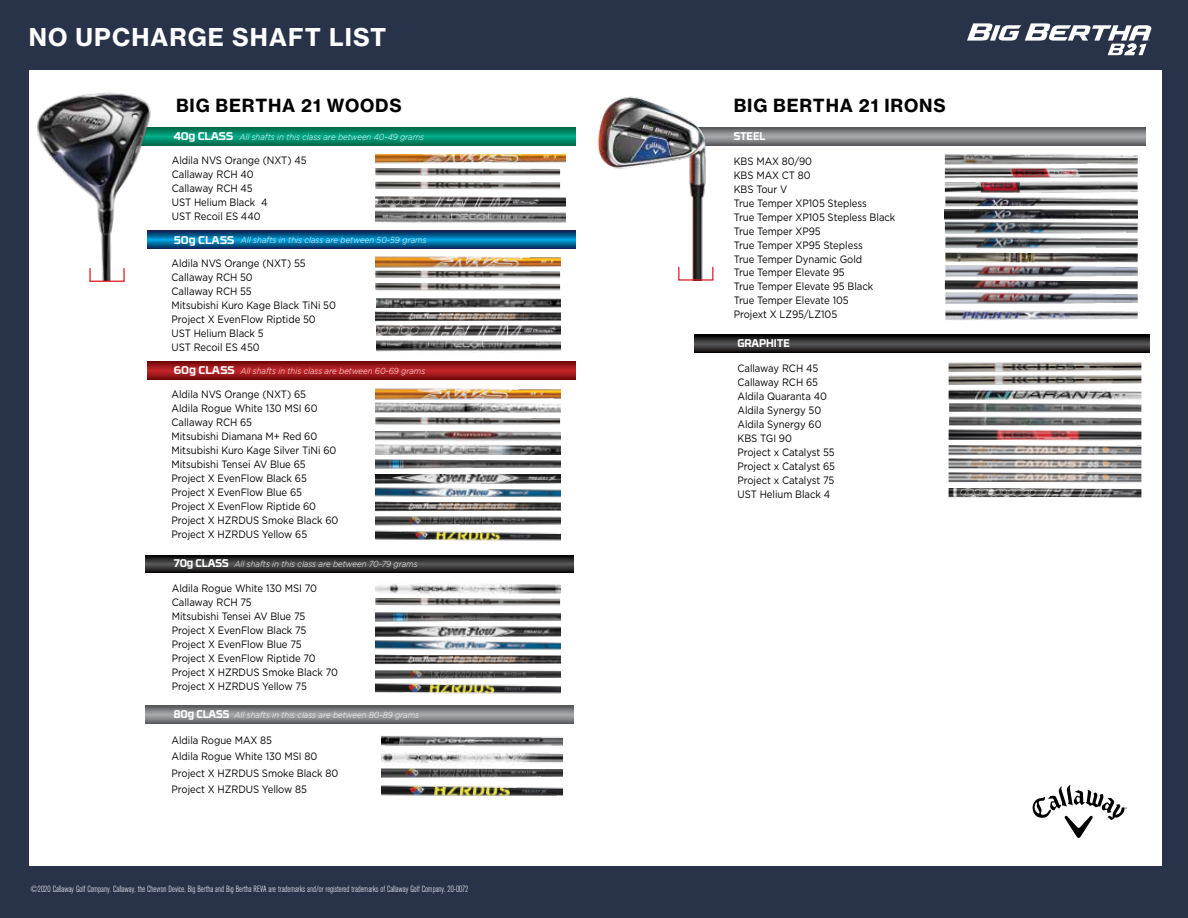
<style>
.page{position:relative;width:1188px;height:918px;background:#28334a}
.page>*{position:absolute;margin:0;border:0;box-sizing:border-box;transform-origin:0 0}
.t1{font:24.15px "N Haas Grotesk TX Std 75 Bd";letter-spacing:.045em;color:#fff}
.t2{font:17.85px "N Haas Grotesk TX Std 75 Bd";letter-spacing:.045em;color:#000}
.t3{font:700 11.1px "RB No 3.1";letter-spacing:-.01em;color:#fff;scale:.93 1}
.t4{font:10.65px/14px "Gotham";letter-spacing:-.005em;color:#000;scale:.9 1}
.t5{font:300 condensed 9px "Akzidenz Grotesk BE";color:#fff}
.t6{font:italic 300 8.7px "Gotham";color:#fff;scale:.9 1}
.s1{font-family:"RB No 3.1";font-weight:700;font-style:normal;font-size:11.1px}
</style>
<div class="page">
<div style="left:29px;top:70px;width:1133px;height:795px;background:#fff"></div>
<svg style="left:166px;top:127px;width:409px;height:18px;background:#008868"></svg>
<svg style="left:166px;top:231px;width:409px;height:17px;background:#016598"></svg>
<svg style="left:147px;top:361px;width:428px;height:18px;background:#9a1619"></svg>
<svg style="left:1032px;top:785px;width:95px;height:53px"></svg>
<svg style="left:146px;top:555px;width:428px;height:18px;background:#2d2c2c"></svg>
<svg style="left:146px;top:706px;width:428px;height:17px;background:#838587"></svg>
<img style="left:37px;top:93px;width:129px;height:187px">
<svg style="left:751px;top:127px;width:394px;height:18px;background:#808285"></svg>
<svg style="left:694px;top:335px;width:455px;height:18px;background:#2d2c2c"></svg>
<img style="left:597px;top:96px;width:154px;height:184px">
<div style="left:678px;top:266px;width:35px;height:15px;border:1px solid #e11b22"></div>
<img style="left:375px;top:459px;width:185px;height:10px">
<img style="left:376px;top:516px;width:184px;height:10px">
<img style="left:375px;top:501px;width:185px;height:11px">
<img style="left:376px;top:311px;width:184px;height:25px">
<img style="left:376px;top:444px;width:184px;height:10px">
<img style="left:375px;top:388px;width:185px;height:25px">
<img style="left:375px;top:530px;width:185px;height:11px">
<img style="left:375px;top:431px;width:185px;height:10px">
<img style="left:375px;top:598px;width:185px;height:8px">
<img style="left:375px;top:417px;width:185px;height:8px">
<img style="left:375px;top:256px;width:185px;height:23px">
<img style="left:375px;top:168px;width:185px;height:8px">
<img style="left:375px;top:182px;width:185px;height:8px">
<img style="left:375px;top:283px;width:185px;height:8px">
<img style="left:375px;top:487px;width:185px;height:11px">
<img style="left:375px;top:474px;width:185px;height:9px">
<img style="left:381px;top:768px;width:182px;height:28px">
<img style="left:381px;top:752px;width:181px;height:13px">
<img style="left:381px;top:736px;width:181px;height:10px">
<img style="left:376px;top:298px;width:184px;height:10px">
<img style="left:376px;top:340px;width:184px;height:13px">
<img style="left:375px;top:196px;width:190px;height:28px">
<img style="left:375px;top:154px;width:191px;height:10px">
<img style="left:376px;top:612px;width:184px;height:10px">
<img style="left:376px;top:670px;width:184px;height:9px">
<img style="left:376px;top:654px;width:184px;height:11px">
<img style="left:376px;top:584px;width:184px;height:12px">
<img style="left:376px;top:683px;width:184px;height:11px">
<img style="left:376px;top:640px;width:184px;height:10px">
<img style="left:376px;top:627px;width:184px;height:9px">
<img style="left:945px;top:154px;width:193px;height:52px">
<img style="left:949px;top:362px;width:192px;height:64px">
<img style="left:945px;top:209px;width:193px;height:40px">
<img style="left:949px;top:445px;width:192px;height:25px">
<img style="left:949px;top:472px;width:192px;height:11px">
<img style="left:945px;top:253px;width:193px;height:10px">
<img style="left:945px;top:265px;width:193px;height:12px">
<img style="left:945px;top:292px;width:193px;height:12px">
<img style="left:945px;top:280px;width:193px;height:10px">
<img style="left:949px;top:488px;width:192px;height:10px">
<img style="left:945px;top:310px;width:193px;height:11px">
<img style="left:949px;top:430px;width:192px;height:11px">
<div style="left:89px;top:268px;width:36px;height:14px;border:1px solid #e11b22"></div>
<svg style="left:967px;top:23px;width:185px;height:32px"></svg>
<h1 class="t1" style="left:29px;top:22px;width:359px">NO UPCHARGE SHAFT LIST</h1>
<h2 class="t2" style="left:176px;top:94px;width:227px">BIG BERTHA 21 WOODS</h2>
<h2 class="t2" style="left:734px;top:94px;width:214px">BIG BERTHA 21 IRONS</h2>
<p class="t6" style="left:174px;top:131px;width:280px"><span class="s1">40g CLASS</span> All shafts in this class are between 40-49 grams</p>
<p class="t4" style="left:172px;top:153px;width:151px">Aldila NVS Orange (NXT) 45<br>Callaway RCH 40<br>Callaway RCH 45<br>UST Helium Black 4<br>UST Recoil ES 440</p>
<p class="t6" style="left:174px;top:235px;width:283px"><span class="s1">50g CLASS</span> All shafts in this class are between 50-59 grams</p>
<p class="t4" style="left:172px;top:256px;width:184px">Aldila NVS Orange (NXT) 55<br>Callaway RCH 50<br>Callaway RCH 55<br>Mitsubishi Kuro Kage Black TiNi 50<br>Project X EvenFlow Riptide 50<br>UST Helium Black 5<br>UST Recoil ES 450</p>
<p class="t4" style="left:172px;top:387px;width:187px">Aldila NVS Orange (NXT) 65<br>Aldila Rogue White 130 MSI 60<br>Callaway RCH 65<br>Mitsubishi Diamana M+ Red 60<br>Mitsubishi Kuro Kage Silver TiNi 60<br>Mitsubishi Tensei AV Blue 65<br>Project X EvenFlow Black 65<br>Project X EvenFlow Blue 65<br>Project X EvenFlow Riptide 60<br>Project X HZRDUS Smoke Black 60<br>Project X HZRDUS Yellow 65</p>
<p class="t6" style="left:174px;top:365px;width:281px"><span class="s1">60g CLASS</span> All shafts in this class are between 60-69 grams</p>
<p class="t6" style="left:174px;top:559px;width:272px"><span class="s1">70g CLASS</span> All shafts in this class are between 70-79 grams</p>
<p class="t4" style="left:172px;top:581px;width:186px">Aldila Rogue White 130 MSI 70<br>Callaway RCH 75<br>Mitsubishi Tensei AV Blue 75<br>Project X EvenFlow Black 75<br>Project X EvenFlow Blue 75<br>Project X EvenFlow Riptide 70<br>Project X HZRDUS Smoke Black 70<br>Project X HZRDUS Yellow 75</p>
<p class="t6" style="left:174px;top:709px;width:274px"><span class="s1">80g CLASS</span> All shafts in this class are between 80-89 grams</p>
<p class="t4" style="left:172px;top:731px;width:187px;line-height:16.5px">Aldila Rogue MAX 85<br>Aldila Rogue White 130 MSI 80<br>Project X HZRDUS Smoke Black 80<br>Project X HZRDUS Yellow 85</p>
<p class="t5" style="left:30px;top:884px;width:439px">©2020 Callaway Golf Company. Callaway, the Chevron Device, Big Bertha and Big Bertha REVA are trademarks and/or registered trademarks of Callaway Golf Company. 20-0072</p>
<p class="t3" style="left:734px;top:127px;width:36px">STEEL</p>
<p class="t4" style="left:734px;top:154px;width:181px">KBS MAX 80/90<br>KBS MAX CT 80<br>KBS Tour V<br>True Temper XP105 Stepless<br>True Temper XP105 Stepless Black<br>True Temper XP95<br>True Temper XP95 Stepless<br>True Temper Dynamic Gold<br>True Temper Elevate 95<br>True Temper Elevate 95 Black<br>True Temper Elevate 105<br>Projext X LZ95/LZ105</p>
<p class="t3" style="left:737px;top:334px;width:58px">GRAPHITE</p>
<p class="t4" style="left:738px;top:361px;width:110px">Callaway RCH 45<br>Callaway RCH 65<br>Aldila Quaranta 40<br>Aldila Synergy 50<br>Aldila Synergy 60<br>KBS TGI 90<br>Project x Catalyst 55<br>Project x Catalyst 65<br>Project x Catalyst 75<br>UST Helium Black 4</p>
</div>
